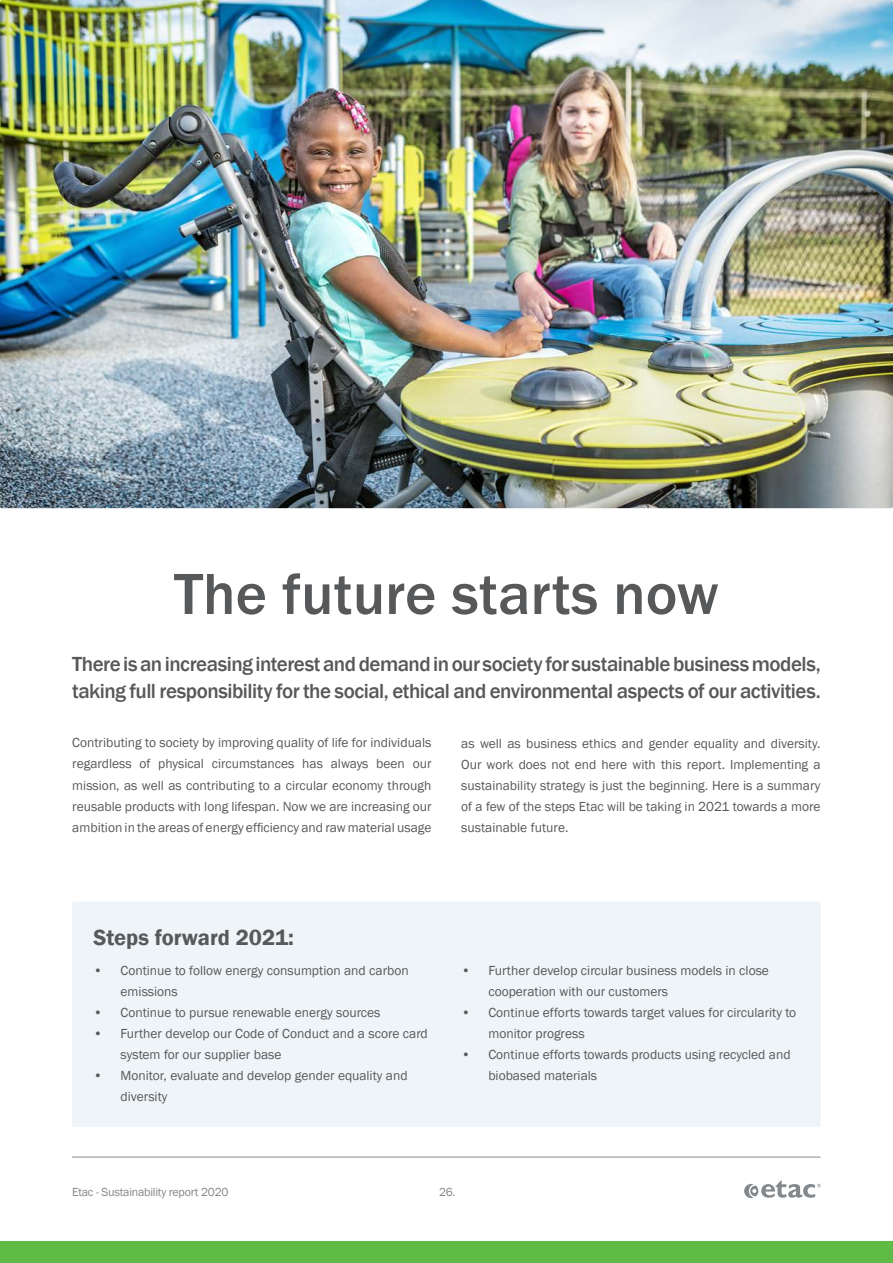
<style>
.page{position:relative;width:893px;height:1263px;background:#fff}
.page>*{position:absolute;margin:0;border:0;box-sizing:border-box;transform-origin:0 0}
.t1{font:500 60px "Franklin Gothic";color:#57585a}
.Brödtext{font:600 22.5px "Franklin Gothic";color:#57585a}
.t2{font:500 21px/27px "Franklin Gothic";letter-spacing:-.025em;color:#57585a}
.Intro{font:13.5px/21px "Franklin Gothic";color:#57585a}
.t3{font:12px "Franklin Gothic";letter-spacing:-.02em;color:#83888c}
</style>
<div class="page">
<div style="left:72px;top:901px;width:749px;height:226px;background:#eef4f7;border-radius:2px"></div>
<hr style="left:72px;top:1157px;width:748px;height:1px;background:#83888c">
<svg style="left:744px;top:1180px;width:77px;height:18px"></svg>
<div style="left:0;top:1242px;width:893px;height:21px;background:#60bb46"></div>
<img style="left:0;top:0;width:893px;height:508px">
<p class="t1" style="left:174px;top:557px;width:546px">The future starts now</p>
<p class="t2" style="left:72px;top:651px;width:750px">There is an increasing interest and demand in our society for sustainable business models, taking full responsibility for the social, ethical and environmental aspects of our activities.</p>
<p class="Intro" style="left:72px;top:733px;width:361px;text-align:justify">Contributing to society by improving quality of life for individuals regardless of physical circumstances has always been our mission, as well as contributing to a circular economy through reusable products with long lifespan. Now we are increasing our ambition in the areas of energy efficiency and raw material usage</p>
<p class="Intro" style="left:461px;top:733px;width:361px;text-align:justify">as well as business ethics and gender equality and diversity.<br>Our work does not end here with this report. Implementing a sustainability strategy is just the beginning. Here is a summary of a few of the steps Etac will be taking in 2021 towards a more sustainable future.</p>
<p class="Brödtext" style="left:94px;top:924px;width:202px">Steps forward 2021:</p>
<p class="Intro" style="left:121px;top:960px;width:290px;text-indent:-27px">• Continue to follow energy consumption and carbon emissions</p>
<p class="Intro" style="left:94px;top:1002px;width:288px">• Continue to pursue renewable energy sources</p>
<p class="Intro" style="left:121px;top:1023px;width:309px;text-indent:-27px">• Further develop our Code of Conduct and a score card system for our supplier base</p>
<p class="Intro" style="left:121px;top:1065px;width:289px;text-indent:-27px">• Monitor, evaluate and develop gender equality and diversity</p>
<p class="Intro" style="left:488px;top:960px;width:282px;text-indent:-27px">• Further develop circular business models in close cooperation with our customers</p>
<p class="Intro" style="left:488px;top:1002px;width:309px;text-indent:-27px">• Continue efforts towards target values for circularity to monitor progress</p>
<p class="Intro" style="left:488px;top:1044px;width:304px;text-indent:-27px">• Continue efforts towards products using recycled and biobased materials</p>
<p class="t3" style="left:72px;top:1185px;width:158px">Etac - Sustainability report 2020</p>
<p class="t3" style="left:439px;top:1185px;width:18px">26.</p>
</div>
